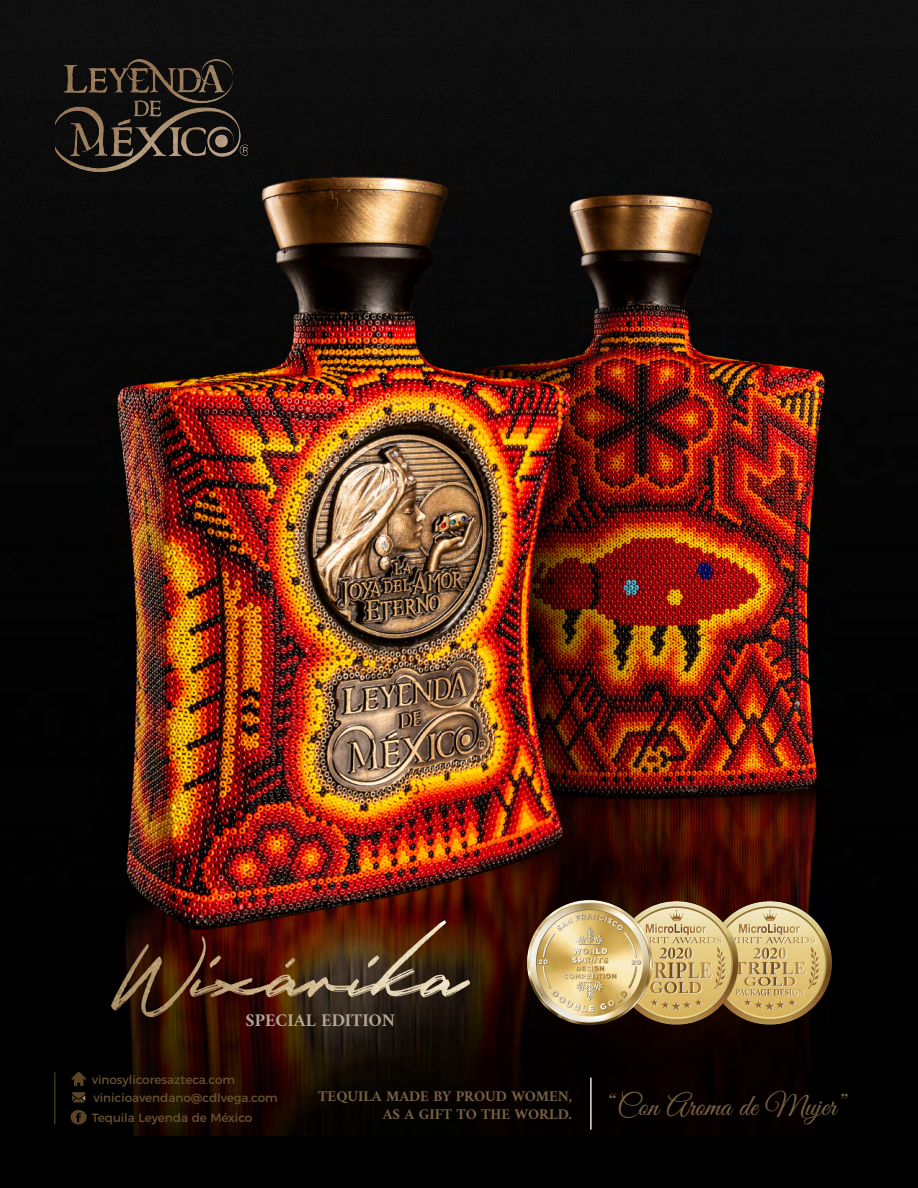
<style>
.page{position:relative;width:918px;height:1188px;background:#fff}
.page>*{position:absolute;margin:0;border:0;box-sizing:border-box;transform-origin:0 0}
.t1{font:700 18px "Amiri";color:#b6a794}
.t2{font:700 15px/18px "Amiri";color:#776142}
.t3{font:12px "Montserrat";color:#695231}
</style>
<div class="page">
<img style="left:0;top:0;width:918px;height:1136px">
<img style="left:741px;top:898px;width:93px;height:129px">
<img style="left:653px;top:898px;width:88px;height:129px">
<img style="left:525px;top:898px;width:128px;height:129px">
<div style="left:0;top:1136px;width:918px;height:52px;background:#000"></div>
<img style="left:0;top:0;width:1px;height:822px">
<hr style="left:54px;top:1072px;width:2px;height:52px;background:#42341b">
<hr style="left:590px;top:1078px;width:2px;height:52px;background:#e8e3de">
<svg style="left:71px;top:1110px;width:16px;height:14px"></svg>
<svg style="left:72px;top:1092px;width:13px;height:10px"></svg>
<svg style="left:71px;top:1072px;width:15px;height:14px"></svg>
<img style="left:112px;top:921px;width:357px;height:96px">
<img style="left:55px;top:60px;width:193px;height:111px">
<h1 class="t1" style="left:246px;top:1009px;width:151px">SPECIAL EDITION</h1>
<p class="t3" style="left:92px;top:1070px;width:145px">vinosylicoresazteca.com</p>
<p class="t3" style="left:94px;top:1088px;width:186px">vinicioavendano@cdlvega.com</p>
<p class="t3" style="left:92px;top:1108px;width:162px">Tequila Leyenda de México</p>
<p class="t2" style="left:383px;top:1087px;width:467px;text-indent:-65px">TEQUILA MADE BY PROUD WOMEN,<br>AS A GIFT TO THE WORLD. <sup>“Con</sup> <sup>Aroma</sup> <sup>de</sup> <sup>Mujer”</sup></p>
</div>
